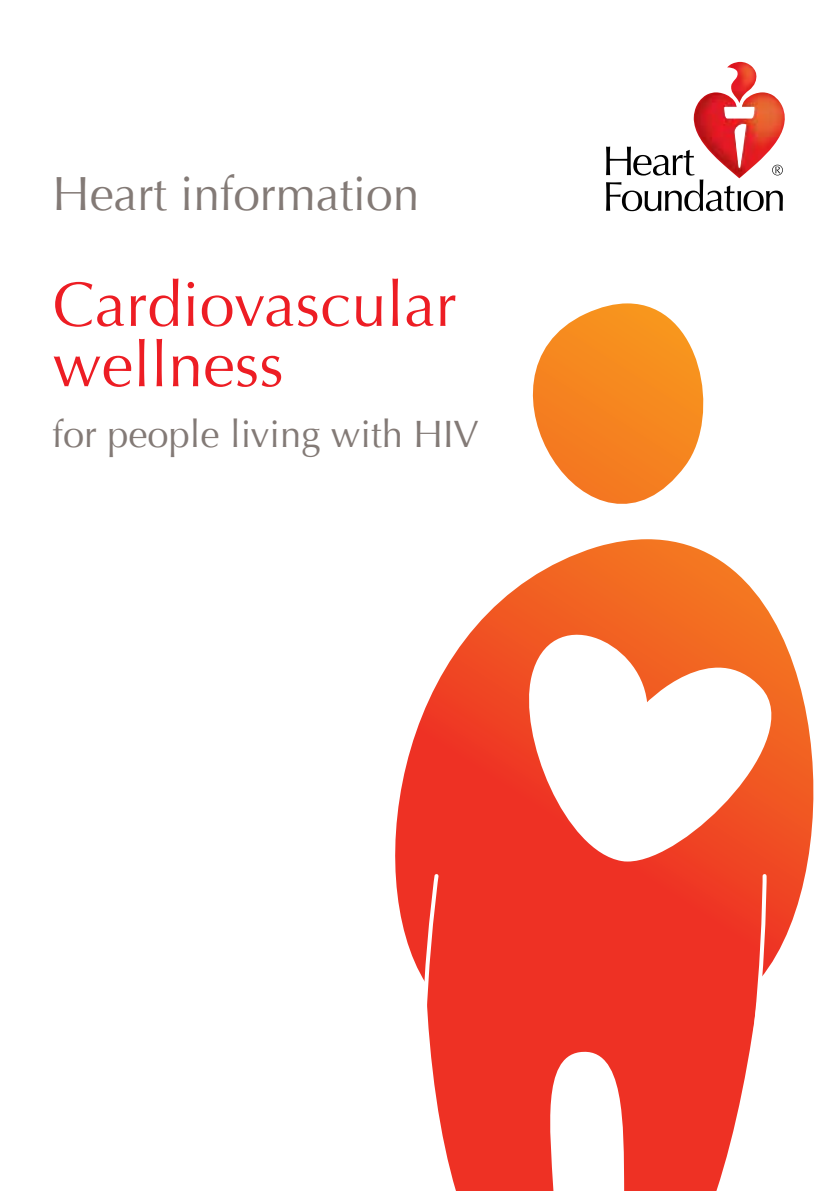
<style>
.page{position:relative;width:840px;height:1191px;background:#fff}
.page>*{position:absolute;margin:0;border:0;box-sizing:border-box;transform-origin:0 0}
.t1{font:63px/60.4px "Optima";color:#ed1d24}
.t2{font:47.8px "Optima";color:#837a76}
.t3{font:38px "Optima";color:#837a76}
</style>
<div class="page">
<img style="left:696px;top:62px;width:89px;height:111px">
<svg style="left:606px;top:107px;width:176px;height:104px"></svg>
<svg style="left:395px;top:303px;width:419px;height:888px"></svg>
<svg style="left:409px;top:872px;width:31px;height:319px"></svg>
<svg style="left:717px;top:872px;width:51px;height:319px"></svg>
<p class="t2" style="left:52px;top:166px;width:368px">Heart information</p>
<p class="t1" style="left:52px;top:275px;width:405px">Cardiovascular wellness</p>
<p class="t3" style="left:52px;top:411px;width:427px">for people living with HIV</p>
</div>
